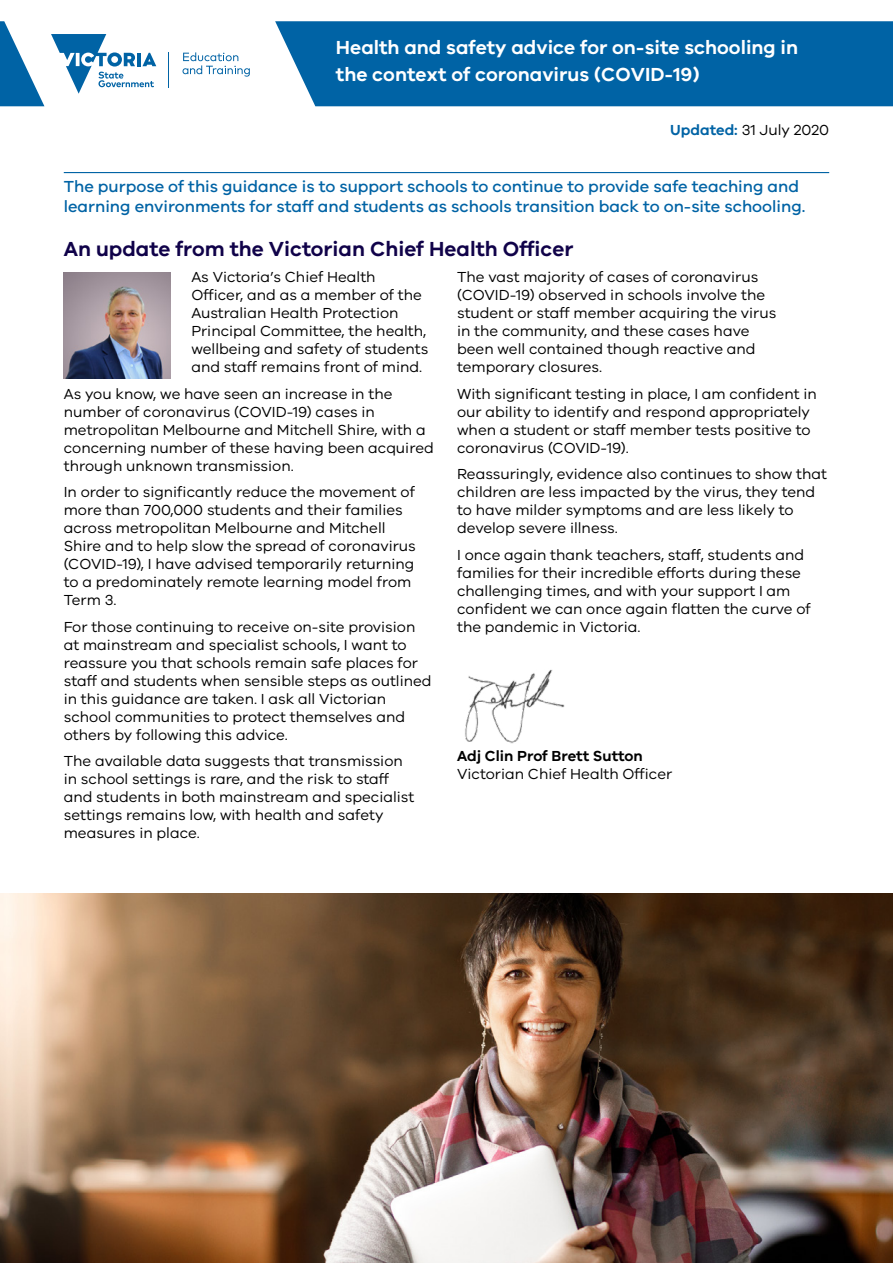
<style>
.page{position:relative;width:893px;height:1263px;background:#fff}
.page>*{position:absolute;margin:0;border:0;box-sizing:border-box;transform-origin:0 0}
.t1{font:600 21px "VIC";color:#100249}
.t2{font:600 19.5px/27px "VIC";color:#fff}
.t3{font:500 16.5px/19.5px "VIC";color:#0063a5}
.t4{font:15px/18px "VIC";color:#000}
.t5{font:600 15px "VIC";color:#000}
.s1{font-weight:600;color:#0063a5}
</style>
<div class="page">
<img style="left:0;top:894px;width:893px;height:369px">
<hr style="left:64px;top:172px;width:765px;height:1px;background:#0063a5">
<img style="left:465px;top:669px;width:100px;height:74px">
<img style="left:64px;top:272px;width:106px;height:106px">
<div style="left:275px;top:21px;width:618px;height:85px;background:#0063a5"></div>
<svg style="left:0;top:21px;width:44px;height:85px"></svg>
<hr style="left:169px;top:52px;width:1px;height:36px;background:#0063a5">
<svg style="left:51px;top:34px;width:105px;height:60px"></svg>
<svg style="left:182px;top:52px;width:68px;height:25px"></svg>
<h2 class="t2" style="left:336px;top:34px;width:464px">Health and safety advice for on-site schooling in the context of coronavirus (COVID-19)</h2>
<p class="t4" style="left:670px;top:120px;width:160px"><span class="s1">Updated:</span> 31 July 2020</p>
<p class="t3" style="left:64px;top:176px;width:743px">The purpose of this guidance is to support schools to continue to provide safe teaching and learning environments for staff and students as schools transition back to on-site schooling.</p>
<h1 class="t1" style="left:64px;top:236px;width:511px">An update from the Victorian Chief Health Officer</h1>
<p class="t4" style="left:191px;top:268px;width:239px">As Victoria’s Chief Health<br>Officer, and as a member of the<br>Australian Health Protection<br>Principal Committee, the health, wellbeing and safety of students and staff remains front of mind.</p>
<p class="t4" style="left:64px;top:384px;width:372px">As you know, we have seen an increase in the number of coronavirus (COVID-19) cases in metropolitan Melbourne and Mitchell Shire, with a concerning number of these having been acquired through unknown transmission.</p>
<p class="t4" style="left:64px;top:483px;width:353px">In order to significantly reduce the movement of more than 700,000 students and their families across metropolitan Melbourne and Mitchell Shire and to help slow the spread of coronavirus (COVID-19), I have advised temporarily returning to a predominately remote learning model from Term 3.</p>
<p class="t4" style="left:64px;top:617px;width:369px">For those continuing to receive on-site provision at mainstream and specialist schools, I want to reassure you that schools remain safe places for staff and students when sensible steps as outlined in this guidance are taken. I ask all Victorian school communities to protect themselves and others by following this advice.</p>
<p class="t4" style="left:64px;top:752px;width:352px">The available data suggests that transmission in school settings is rare, and the risk to staff and students in both mainstream and specialist settings remains low, with health and safety measures in place.</p>
<p class="t4" style="left:457px;top:268px;width:321px">The vast majority of cases of coronavirus (COVID-19) observed in schools involve the student or staff member acquiring the virus in the community, and these cases have been well contained though reactive and temporary closures.</p>
<p class="t4" style="left:457px;top:384px;width:361px">With significant testing in place, I am confident in our ability to identify and respond appropriately when a student or staff member tests positive to coronavirus (COVID-19).</p>
<p class="t4" style="left:457px;top:465px;width:371px">Reassuringly, evidence also continues to show that children are less impacted by the virus, they tend to have milder symptoms and are less likely to develop severe illness.</p>
<p class="t4" style="left:457px;top:545px;width:355px">I once again thank teachers, staff, students and families for their incredible efforts during these challenging times, and with your support I am confident we can once again flatten the curve of the pandemic in Victoria.</p>
<p class="t5" style="left:457px;top:747px;width:187px">Adj Clin Prof Brett Sutton</p>
<p class="t4" style="left:457px;top:765px;width:217px">Victorian Chief Health Officer</p>
</div>
